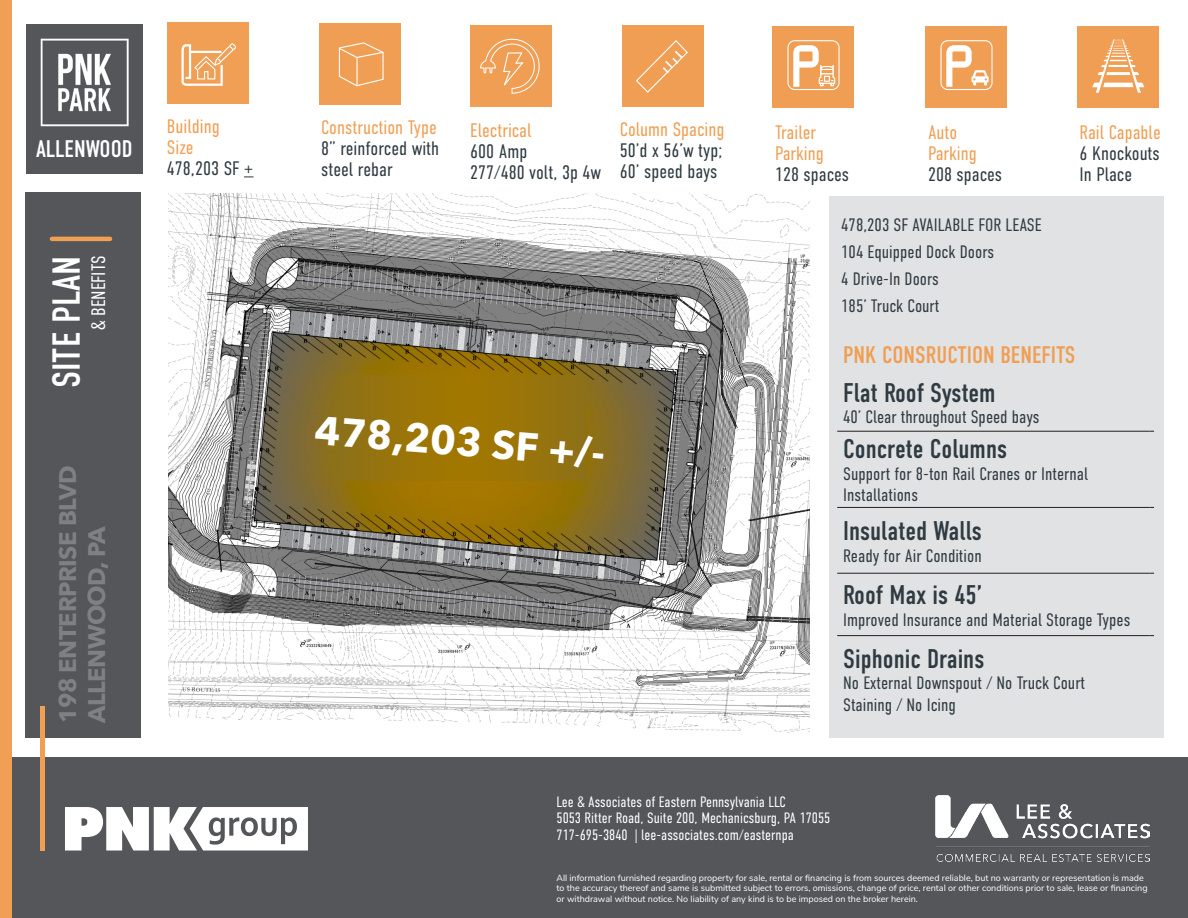
<style>
.page{position:relative;width:1188px;height:918px;background:#fff}
.page>*{position:absolute;margin:0;border:0;box-sizing:border-box;transform-origin:0 0}
.t1{font:700 40.05px "Avenir Next";color:#fff}
.t2{font:39px "DIN Condensed";color:#fff}
.t3{font:27px "DIN Condensed";color:#2f3b41}
.t4{font:700 24px "Avenir Next";letter-spacing:-.02em;color:#7e8083}
.t5{font:24px "DIN Condensed";color:#f09f54}
.t6{font:24px "DIN Condensed";color:#fff}
.t7{font:300 19.5px/21px "DIN Condensed";color:#2f3b41}
.t8{font:300 19.5px/21px "DIN Condensed";color:#f09f54}
.t9{font:300 19.5px "DIN Condensed";color:#fff}
.t10{font:300 18px/21.6px "DIN Condensed";color:#2f3b41}
.t11{font:300 15px/16.5px "DIN Condensed";color:#fff}
.Pa2{font:9px/10.8px "Nunito Sans";color:#fff}
</style>
<div class="page">
<div style="left:829px;top:196px;width:335px;height:542px;background:#e1e2e4"></div>
<div style="left:12px;top:758px;width:1176px;height:160px;background:#54565a"></div>
<div style="left:0;top:0;width:12px;height:918px;background:#f09f54"></div>
<div style="left:26px;top:192px;width:115px;height:546px;background:#54565a"></div>
<hr style="left:52px;top:237px;width:58px;height:4px;background:#f09f54">
<img style="left:936px;top:795px;width:214px;height:66px">
<svg style="left:65px;top:807px;width:243px;height:44px"></svg>
<div style="left:40px;top:706px;width:5px;height:145px;background:#f09f54"></div>
<img style="left:26px;top:24px;width:116px;height:149px">
<div style="left:33px;top:135px;width:98px;height:31px;background:#54565a"></div>
<div style="left:167px;top:23px;width:82px;height:81px;background:#f09f54"></div>
<div style="left:319px;top:23px;width:82px;height:81px;background:#f09e54"></div>
<div style="left:622px;top:25px;width:82px;height:82px;background:#f09e54"></div>
<svg style="left:181px;top:43px;width:55px;height:43px"></svg>
<svg style="left:338px;top:42px;width:46px;height:45px"></svg>
<hr style="left:356px;top:58px;width:2px;height:28px;background:#fff">
<svg style="left:636px;top:40px;width:52px;height:53px"></svg>
<div style="left:471px;top:25px;width:81px;height:82px;background:#f09e54"></div>
<div style="left:772px;top:26px;width:82px;height:81px;background:#f09e54"></div>
<div style="left:925px;top:26px;width:82px;height:81px;background:#f09e54"></div>
<div style="left:1077px;top:26px;width:82px;height:81px;background:#f09e54"></div>
<svg style="left:480px;top:38px;width:60px;height:56px"></svg>
<div style="left:940px;top:40px;width:53px;height:50px;border:1px solid #fff;border-radius:7px"></div>
<div style="left:787px;top:40px;width:53px;height:50px;border:1px solid #fff;border-radius:7px"></div>
<hr style="left:837px;top:431px;width:313px;height:1px;background:#231f20">
<hr style="left:837px;top:507px;width:313px;height:1px;background:#231f20">
<hr style="left:837px;top:573px;width:313px;height:1px;background:#231f20">
<hr style="left:837px;top:635px;width:313px;height:1px;background:#231f20">
<img style="left:168px;top:194px;width:642px;height:539px">
<svg style="left:338px;top:375px;width:247px;height:105px;background:#98740a"></svg>
<svg style="left:1092px;top:39px;width:52px;height:54px"></svg>
<svg style="left:946px;top:45px;width:43px;height:42px"></svg>
<svg style="left:793px;top:45px;width:42px;height:42px"></svg>
<p class="t6" style="left:36px;top:136px;width:98px">ALLENWOOD</p>
<p class="t2" style="left:45px;top:388px;width:134px;rotate:-90deg">SITE PLAN</p>
<p class="t9" style="left:88px;top:330px;width:75px;rotate:-90deg">&amp; BENEFITS</p>
<p class="t4" style="left:47px;top:723px;width:259px;rotate:-90deg">198 ENTERPRISE BLVD</p>
<p class="t4" style="left:76px;top:723px;width:199px;rotate:-90deg">ALLENWOOD, PA</p>
<p class="t8" style="left:167px;top:116px;width:54px">Building<br>Size</p>
<p class="t7" style="left:167px;top:158px;width:88px">478,203 SF +</p>
<p class="t8" style="left:321px;top:116px;width:117px">Construction Type</p>
<p class="t7" style="left:321px;top:137px;width:119px">8” reinforced with steel rebar</p>
<p class="t8" style="left:470px;top:120px;width:63px">Electrical</p>
<p class="t7" style="left:470px;top:141px;width:133px">600 Amp<br>277/480 volt, 3p 4w</p>
<p class="t8" style="left:620px;top:119px;width:106px">Column Spacing</p>
<p class="t7" style="left:620px;top:140px;width:104px">50’d x 56’w typ;<br>60’ speed bays</p>
<p class="t1" style="left:317px;top:397px;width:292px;rotate:4deg">478,203 SF +/-</p>
<p class="t8" style="left:775px;top:121px;width:50px">Trailer<br>Parking</p>
<p class="t7" style="left:775px;top:163px;width:76px">128 spaces</p>
<p class="t8" style="left:928px;top:121px;width:31px">Auto</p>
<p class="t8" style="left:928px;top:142px;width:50px">Parking</p>
<p class="t7" style="left:928px;top:163px;width:76px">208 spaces</p>
<p class="t10" style="left:841px;top:214px;width:202px">478,203 SF AVAILABLE FOR LEASE</p>
<p class="t10" style="left:841px;top:241px;width:154px">104 Equipped Dock Doors</p>
<p class="t10" style="left:841px;top:268px;width:99px">4 Drive-In Doors</p>
<p class="t10" style="left:841px;top:295px;width:100px">185’ Truck Court</p>
<p class="t8" style="left:1080px;top:121px;width:83px">Rail Capable</p>
<p class="t7" style="left:1080px;top:142px;width:82px">6 Knockouts</p>
<p class="t7" style="left:1080px;top:163px;width:54px">In Place</p>
<p class="t5" style="left:843px;top:341px;width:234px">PNK CONSRUCTION BENEFITS</p>
<p class="t3" style="left:843px;top:377px;width:154px">Flat Roof System</p>
<p class="t10" style="left:843px;top:406px;width:198px">40’ Clear throughout Speed bays</p>
<p class="t3" style="left:843px;top:434px;width:165px">Concrete Columns</p>
<p class="t10" style="left:843px;top:463px;width:247px">Support for 8-ton Rail Cranes or Internal<br>Installations</p>
<p class="t3" style="left:843px;top:516px;width:140px">Insulated Walls</p>
<p class="t10" style="left:843px;top:545px;width:140px">Ready for Air Condition</p>
<p class="t3" style="left:843px;top:580px;width:140px">Roof Max is 45’</p>
<p class="t10" style="left:843px;top:609px;width:289px">Improved Insurance and Material Storage Types</p>
<p class="t3" style="left:843px;top:643px;width:143px">Siphonic Drains</p>
<p class="t10" style="left:843px;top:672px;width:243px">No External Downspout / No Truck Court<br>Staining / No Icing</p>
<p class="t11" style="left:557px;top:793px;width:231px">Lee &amp; Associates of Eastern Pennsylvania LLC</p>
<p class="t11" style="left:557px;top:810px;width:275px">5053 Ritter Road, Suite 200, Mechanicsburg, PA 17055<br>717-695-3840 | lee-associates.com/easternpa</p>
<p class="Pa2" style="left:557px;top:872px;width:593px">All information furnished regarding property for sale, rental or financing is from sources deemed reliable, but no warranty or representation is made to the accuracy thereof and same is submitted subject to errors, omissions, change of price, rental or other conditions prior to sale, lease or financing or withdrawal without notice. No liability of any kind is to be imposed on the broker herein.</p>
</div>
